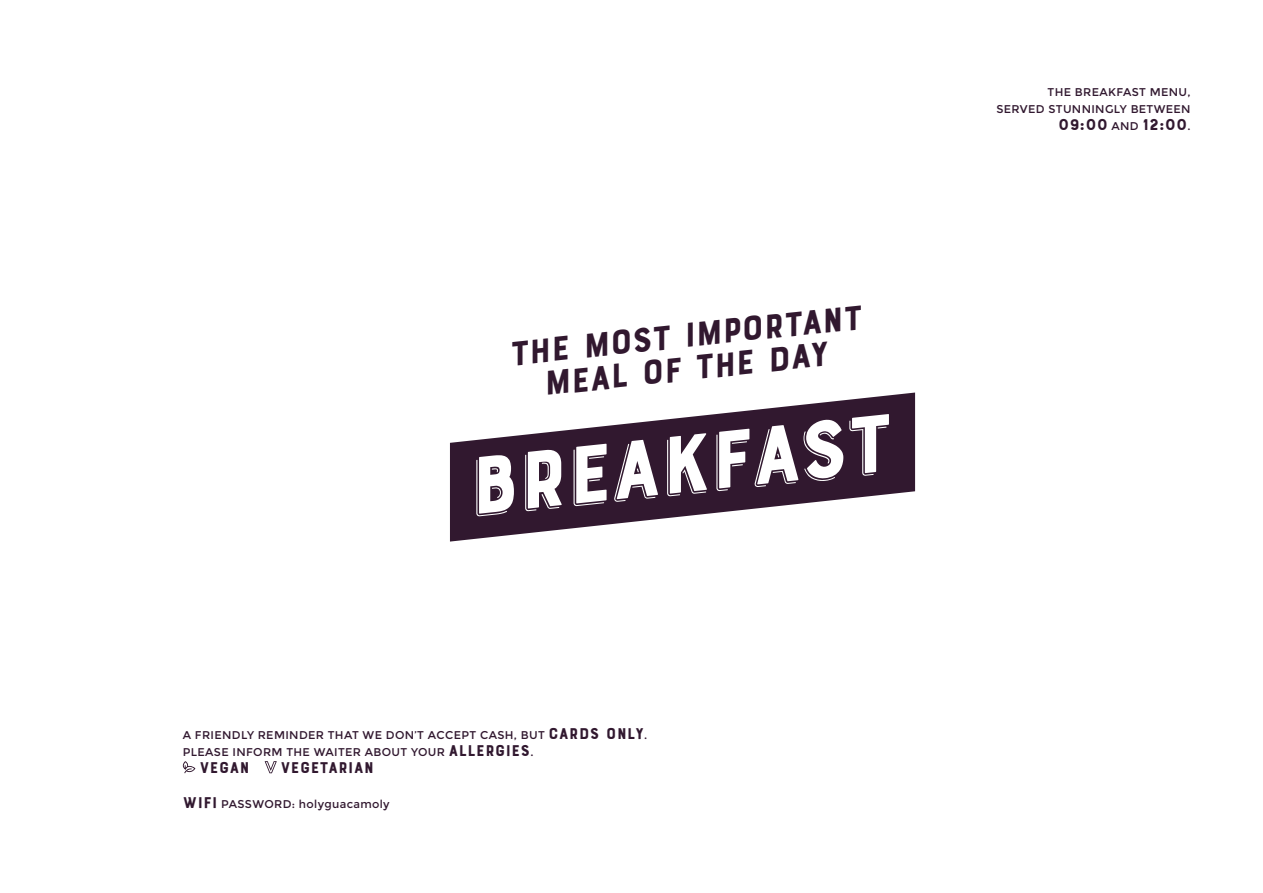
<style>
.page{position:relative;width:1263px;height:893px;background:#fff}
.page>*{position:absolute;margin:0;border:0;box-sizing:border-box;transform-origin:0 0}
.t1{font:85.35px "Bourton Drop Line";color:#fff}
.t2{font:36px/33px "Bourton Base";color:#31182f;text-align:center}
.t3{font:16.5px "Bourton Base";letter-spacing:.03em;color:#31182f}
.t4{font:11.25px/17.2px "Montserrat";letter-spacing:.03em;color:#31182f}
.s1{font-family:"Bourton Base";font-size:16.5px}
.s2{font-family:"Montserrat";font-size:11.25px}
</style>
<div class="page">
<svg style="left:450px;top:393px;width:465px;height:149px;fill:#31182f"></svg>
<svg style="left:265px;top:761px;width:12px;height:12px"></svg>
<svg style="left:183px;top:761px;width:12px;height:12px"></svg>
<h2 class="t2" style="left:507px;top:335px;width:355px;rotate:-6deg">the most important meal of the day</h2>
<h1 class="t1" style="left:463px;top:441px;width:426px;rotate:-6deg">breakfast</h1>
<p class="t4" style="left:183px;top:726px;width:466px">A FRIENDLY REMINDER THAT WE DON’T ACCEPT CASH, BUT <span class="s1">CARDS ONLY</span>.<br>PLEASE INFORM THE WAITER ABOUT YOUR <span class="s1">ALLERGIES</span>.</p>
<h3 class="t3" style="left:200px;top:758px;width:51px">VEGAN</h3>
<h3 class="t3" style="left:281px;top:758px;width:94px">VEGETARIAN</h3>
<p class="t4" style="left:183px;top:795px;width:208px"><span class="s1">WIFI</span> PASSWORD: holyguacamoly</p>
<p class="t4" style="left:996px;top:83px;width:196px;text-align:right">THE BREAKFAST MENU,<br>SERVED STUNNINGLY BETWEEN</p>
<h3 class="t3" style="left:1058px;top:116px;width:134px">09:00 <span class="s2">AND</span> 12:00<span class="s2">.</span></h3>
</div>
